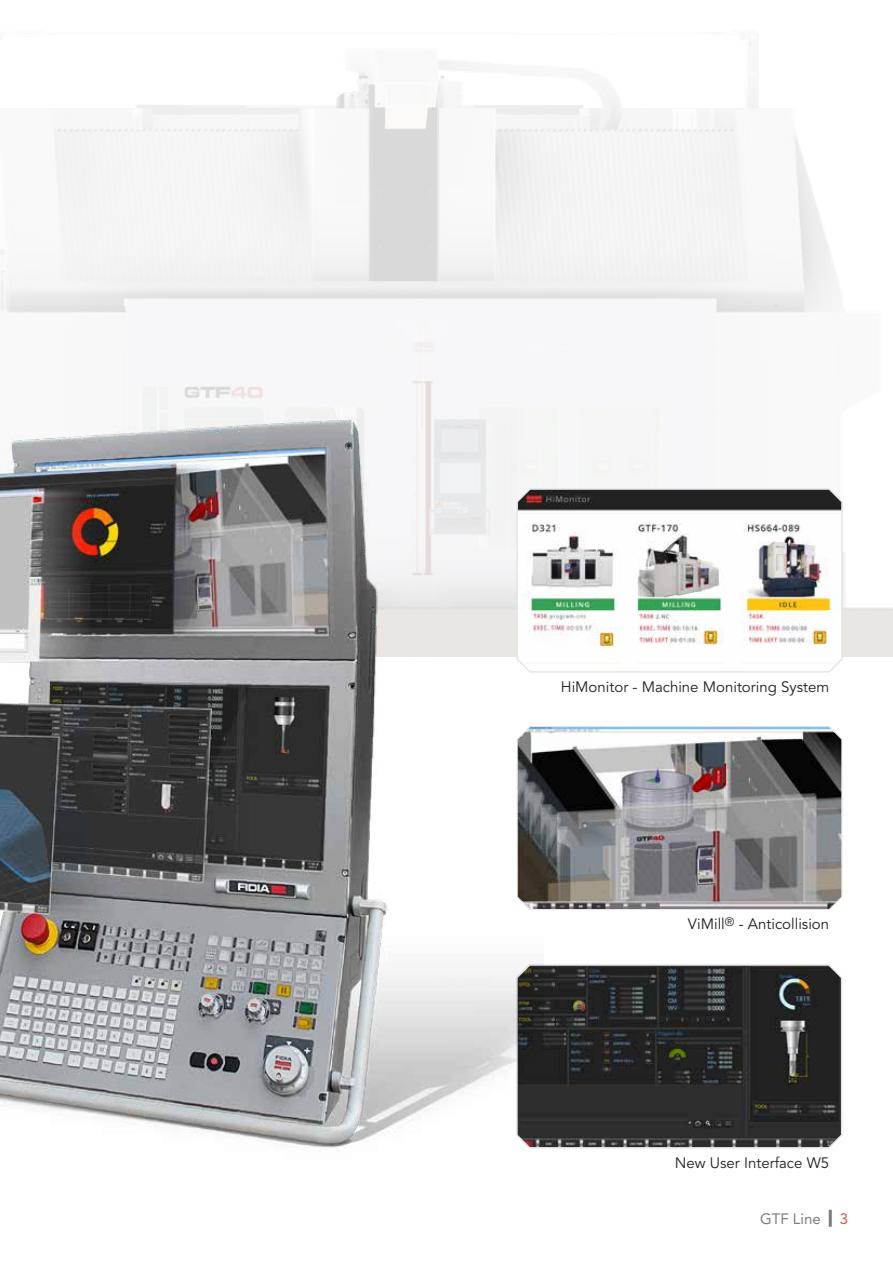
<style>
.page{position:relative;width:893px;height:1263px;background:#fff}
.page>*{position:absolute;margin:0;border:0;box-sizing:border-box;transform-origin:0 0}
.t1{font:15px "Avenir";color:#231f20}
.t2{font:15px "Avenir";color:#7a7d7f}
.t3{font:15px "Avenir";color:#e64a4d}
</style>
<div class="page">
<hr style="left:829px;top:1210px;width:3px;height:17px;background:#7a7d7f">
<img style="left:0;top:41px;width:893px;height:615px">
<svg style="left:544px;top:487px;width:299px;height:186px"></svg>
<svg style="left:544px;top:964px;width:299px;height:185px;background:#303131"></svg>
<img style="left:0;top:272px;width:544px;height:877px">
<svg style="left:517px;top:726px;width:325px;height:184px;background:#858385"></svg>
<p class="t1" style="left:561px;top:678px;width:270px">HiMonitor - Machine Monitoring System</p>
<p class="t1" style="left:688px;top:916px;width:143px">ViMill<sup>®</sup> - Anticollision</p>
<p class="t1" style="left:675px;top:1154px;width:156px">New User Interface W5</p>
<p class="t2" style="left:760px;top:1210px;width:62px">GTF Line</p>
<p class="t3" style="left:840px;top:1210px;width:10px">3</p>
</div>
